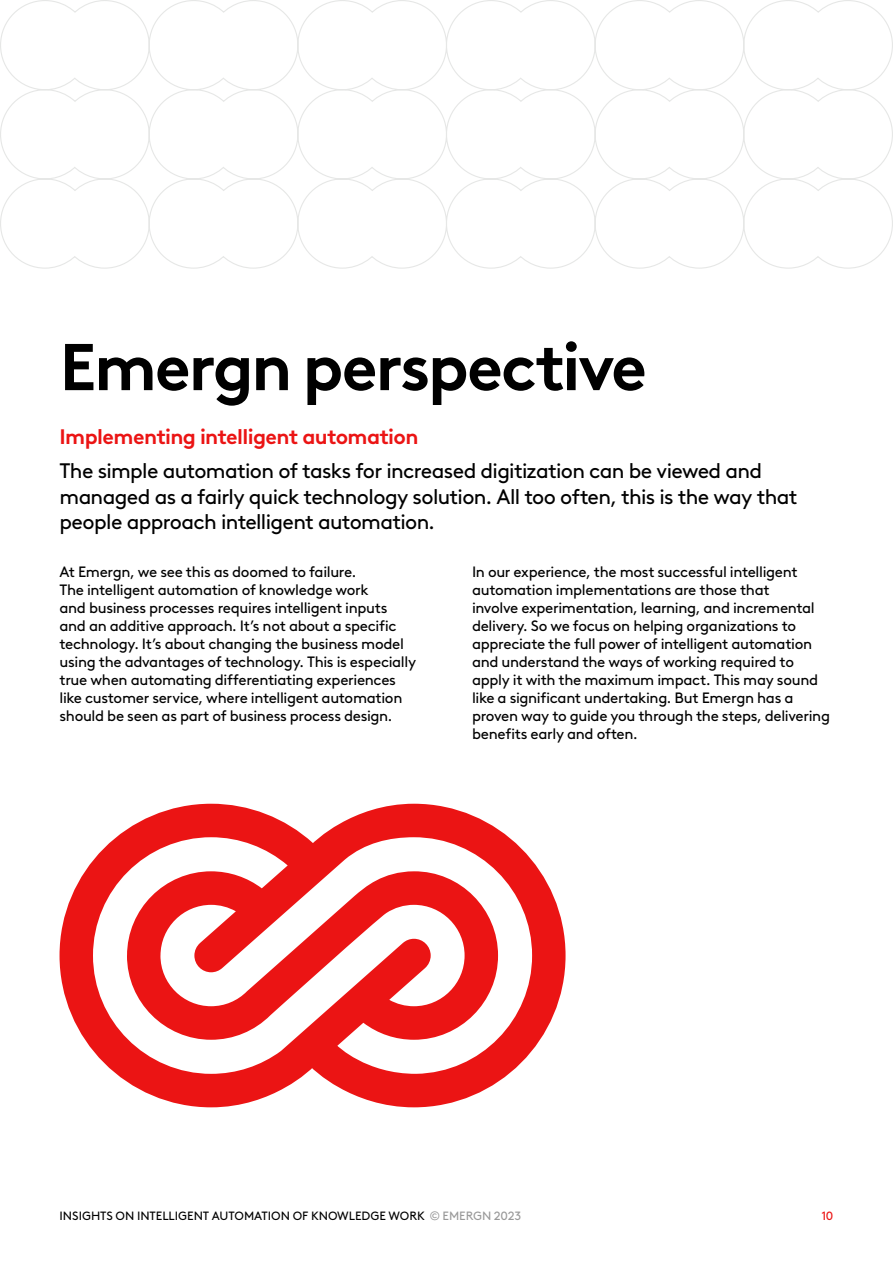
<style>
.page{position:relative;width:893px;height:1263px;background:#fff}
.page>*{position:absolute;margin:0;border:0;box-sizing:border-box;transform-origin:0 0}
.t1{font:700 66px "Brown LL Pan";letter-spacing:-.035em;color:#000}
.Body_copy{font:21px/25.2px "Brown LL Pan";letter-spacing:-.03em;color:#000}
.Body_copy-2{font:700 21px "Brown LL Pan";letter-spacing:-.03em;color:#eb1414}
.Body_copy-3{font:15px/18px "Brown LL Pan";letter-spacing:-.02em;color:#000}
.t2{font:12px "Brown LL Pan";letter-spacing:-.005em;color:#000}
.t3{font:12px "Brown LL Pan";color:#eb1414}
.s1{color:#999}
</style>
<div class="page">
<svg style="left:0;top:0;width:893px;height:269px"></svg>
<svg style="left:60px;top:804px;width:506px;height:303px"></svg>
<p class="t1" style="left:60px;top:316px;width:589px">Emergn perspective</p>
<p class="Body_copy-2" style="left:60px;top:421px;width:360px">Implementing intelligent automation</p>
<p class="Body_copy" style="left:60px;top:457px;width:739px">The simple automation of tasks for increased digitization can be viewed and managed as a fairly quick technology solution. All too often, this is the way that people approach intelligent automation.</p>
<p class="Body_copy-3" style="left:60px;top:562px;width:358px">At Emergn, we see this as doomed to failure.<br>The intelligent automation of knowledge work<br>and business processes requires intelligent inputs and an additive approach. It’s not about a specific technology. It’s about changing the business model using the advantages of technology. This is especially true when automating differentiating experiences like customer service, where intelligent automation should be seen as part of business process design.</p>
<p class="Body_copy-3" style="left:472px;top:562px;width:360px">In our experience, the most successful intelligent automation implementations are those that<br>involve experimentation, learning, and incremental delivery. So we focus on helping organizations to appreciate the full power of intelligent automation and understand the ways of working required to apply it with the maximum impact. This may sound like a significant undertaking. But Emergn has a proven way to guide you through the steps, delivering benefits early and often.</p>
<p class="t2" style="left:60px;top:1207px;width:463px">INSIGHTS ON INTELLIGENT AUTOMATION OF KNOWLEDGE WORK <span class="s1">© EMERGN 2023</span></p>
<p class="t3" style="left:822px;top:1207px;width:13px">10</p>
</div>
